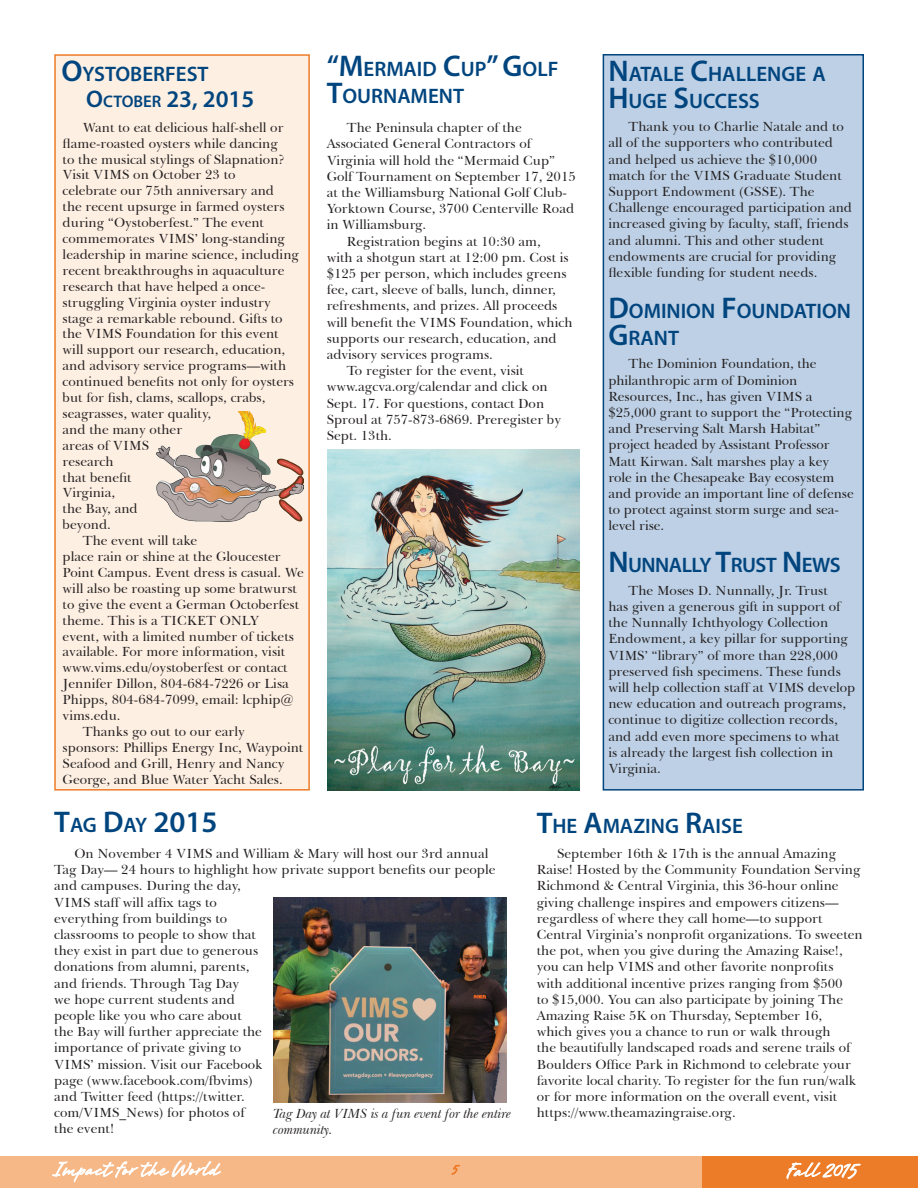
<style>
.page{position:relative;width:918px;height:1188px;background:#fff}
.page>*{position:absolute;margin:0;border:0;box-sizing:border-box;transform-origin:0 0}
.Headline_-_Articles{font:600 30px "Myriad Pro";color:#01457f}
.Headline_-_Articles-2{font:600 24px "Myriad Pro";color:#01457f}
.t1{font:24px "Brisa";letter-spacing:.015em;color:#fff}
.Headline_-_Articles-3{font:600 21px/27px "Myriad Pro";color:#01457f}
.Headline_-_Articles-4{font:600 21px "Myriad Pro";letter-spacing:-.025em;color:#01457f}
.Body_Text{font:13.5px/16.2px "Baskerville BT";color:#231f20}
.cutline{font:italic 13.5px/16.2px "Baskerville BT";letter-spacing:-.015em;color:#231f20}
.s1{font-size:30px}
.s2{font-size:16.8px}
.s3{font-size:21px}
</style>
<div class="page">
<div style="left:0;top:1156px;width:918px;height:32px;background:#f7b888"></div>
<div style="left:702px;top:1157px;width:216px;height:31px;background:#ed7c29"></div>
<svg style="left:786px;top:1162px;width:75px;height:18px"></svg>
<svg style="left:52px;top:1160px;width:169px;height:23px"></svg>
<div style="left:603px;top:54px;width:261px;height:737px;background:#bdd0e5;border:2px solid #01457f"></div>
<svg style="left:451px;top:1165px;width:9px;height:10px"></svg>
<img style="left:273px;top:897px;width:234px;height:206px">
<img style="left:328px;top:450px;width:252px;height:341px">
<div style="left:54px;top:54px;width:256px;height:737px;background:#fdefe2;border:2px solid #ed7c29"></div>
<img style="left:157px;top:411px;width:147px;height:110px">
<p class="Headline_-_Articles-3" style="left:61px;top:60px;width:148px"><span class="s1">O</span>YSTOBERFEST</p>
<p class="Headline_-_Articles-2" style="left:86px;top:84px;width:169px">O<span class="s2">CTOBER</span> 23, 2015</p>
<p class="Body_Text" style="left:63px;top:119px;width:238px;text-indent:20px">Want to eat delicious half-shell or flame-roasted oysters while dancing<br>to the musical stylings of Slapnation?<br>Visit VIMS on October 23 to<br>celebrate our 75th anniversary and<br>the recent upsurge in farmed oysters during “Oystoberfest.” The event commemorates VIMS’ long-standing leadership in marine science, including recent breakthroughs in aquaculture research that have helped a once&shy;struggling Virginia oyster industry stage a remarkable rebound. Gifts to the VIMS Foundation for this event will support our research, education, and advisory service programs—with continued benefits not only for oysters but for fish, clams, scallops, crabs, seagrasses, water quality,<br>and the many other<br>areas of VIMS<br>research<br>that benefit<br>Virginia,<br>the Bay, and<br>beyond.</p>
<p class="Body_Text" style="left:63px;top:533px;width:243px;text-indent:20px">The event will take<br>place rain or shine at the Gloucester Point Campus. Event dress is casual. We will also be roasting up some bratwurst to give the event a German Octoberfest theme. This is a TICKET ONLY<br>event, with a limited number of tickets available. For more information, visit www.vims.edu/oystoberfest or contact Jennifer Dillon, 804-684-7226 or Lisa Phipps, 804-684-7099, email: lcphip@ vims.edu.</p>
<p class="Body_Text" style="left:63px;top:723px;width:242px;text-indent:20px">Thanks go out to our early sponsors: Phillips Energy Inc, Waypoint Seafood and Grill, Henry and Nancy George, and Blue Water Yacht Sales.</p>
<p class="Headline_-_Articles-3" style="left:327px;top:55px;width:233px"><span class="s1">“M</span>ERMAID <span class="s1">C</span>UP<span class="s1">” G</span>OLF<br><span class="s1">T</span>OURNAMENT</p>
<p class="Body_Text" style="left:327px;top:120px;width:251px;text-indent:20px">The Peninsula chapter of the Associated General Contractors of Virginia will hold the “Mermaid Cup” Golf Tournament on September 17, 2015 at the Williamsburg National Golf Club-Yorktown Course, 3700 Centerville Road in Williamsburg.</p>
<p class="Body_Text" style="left:327px;top:233px;width:247px;text-indent:20px">Registration begins at 10:30 am,<br>with a shotgun start at 12:00 pm. Cost is $125 per person, which includes greens fee, cart, sleeve of balls, lunch, dinner, refreshments, and prizes. All proceeds will benefit the VIMS Foundation, which supports our research, education, and advisory services programs.</p>
<p class="Body_Text" style="left:327px;top:363px;width:236px;text-indent:20px">To register for the event, visit www.agcva.org/calendar and click on<br>Sept. 17. For questions, contact Don<br>Sproul at 757-873-6869. Preregister by<br>Sept. 13th.</p>
<p class="Headline_-_Articles-3" style="left:608px;top:60px;width:218px"><span class="s1">N</span>ATALE <span class="s1">C</span>HALLENGE A<br><span class="s1">H</span> UGE <span class="s1">S</span>UCCESS</p>
<p class="Body_Text" style="left:608px;top:119px;width:245px;text-indent:20px">Thank you to Charlie Natale and to all of the supporters who contributed and helped us achieve the $10,000 match for the VIMS Graduate Student Support Endowment (GSSE). The Challenge encouraged participation and increased giving by faculty, staff, friends and alumni. This and other student endowments are crucial for providing flexible funding for student needs.</p>
<p class="Headline_-_Articles-3" style="left:608px;top:297px;width:244px"><span class="s1">D</span>OMINION <span class="s1">F</span>OUNDATION<br><span class="s1">G</span>RANT</p>
<p class="Body_Text" style="left:608px;top:356px;width:247px;text-indent:20px">The Dominion Foundation, the philanthropic arm of Dominion Resources, Inc., has given VIMS a $25,000 grant to support the “Protecting and Preserving Salt Marsh Habitat” project headed by Assistant Professor Matt Kirwan. Salt marshes play a key role in the Chesapeake Bay ecosystem and provide an important line of defense to protect against storm surge and sea&shy;level rise.</p>
<p class="Headline_-_Articles-4" style="left:608px;top:551px;width:234px"><span class="s1">N</span> UNNALLY <span class="s1">T</span>RUST <span class="s1">N</span> EWS</p>
<p class="Body_Text" style="left:608px;top:582px;width:248px;text-indent:20px">The Moses D. Nunnally, Jr. Trust<br>has given a generous gift in support of the Nunnally Ichthyology Collection Endowment, a key pillar for supporting VIMS’ “library” of more than 228,000 preserved fish specimens. These funds will help collection staff at VIMS develop new education and outreach programs, continue to digitize collection records, and add even more specimens to what<br>is already the largest fish collection in Virginia.</p>
<p class="Headline_-_Articles" style="left:54px;top:803px;width:165px">T<span class="s3">AG</span> D<span class="s3">AY</span> 2015</p>
<p class="Body_Text" style="left:54px;top:845px;width:443px;text-indent:20px">On November 4 VIMS and William &amp; Mary will host our 3rd annual Tag Day— 24 hours to highlight how private support benefits our people and campuses. During the day,<br>VIMS staff will affix tags to<br>everything from buildings to<br>classrooms to people to show that<br>they exist in part due to generous<br>donations from alumni, parents,<br>and friends. Through Tag Day<br>we hope current students and<br>people like you who care about<br>the Bay will further appreciate the<br>importance of private giving to<br>VIMS’ mission. Visit our Facebook<br>page (www.facebook.com/fbvims)<br>and Twitter feed (https://twitter.<br>com/VIMS_News) for photos of<br>the event!</p>
<p class="Body_Text" style="left:537px;top:845px;width:327px;text-indent:20px">September 16th &amp; 17th is the annual Amazing Raise! Hosted by the Community Foundation Serving Richmond &amp; Central Virginia, this 36-hour online giving challenge inspires and empowers citizens— regardless of where they call home—to support Central Virginia’s nonprofit organizations. To sweeten the pot, when you give during the Amazing Raise!, you can help VIMS and other favorite nonprofits with additional incentive prizes ranging from $500<br>to $15,000. You can also participate by joining The Amazing Raise 5K on Thursday, September 16,<br>which gives you a chance to run or walk through<br>the beautifully landscaped roads and serene trails of Boulders Office Park in Richmond to celebrate your favorite local charity. To register for the fun run/walk or for more information on the overall event, visit https://www.theamazingraise.org.</p>
<p class="Headline_-_Articles-3" style="left:537px;top:812px;width:205px"><span class="s1">T</span>HE <span class="s1">A</span>MAZING <span class="s1">R</span>AISE</p>
<p class="cutline" style="left:273px;top:1105px;width:239px">Tag Day at VIMS is a fun event for the entire community.</p>
<h2 class="t1" style="left:786px;top:1158px;width:73px">Fall 2015</h2>
</div>
